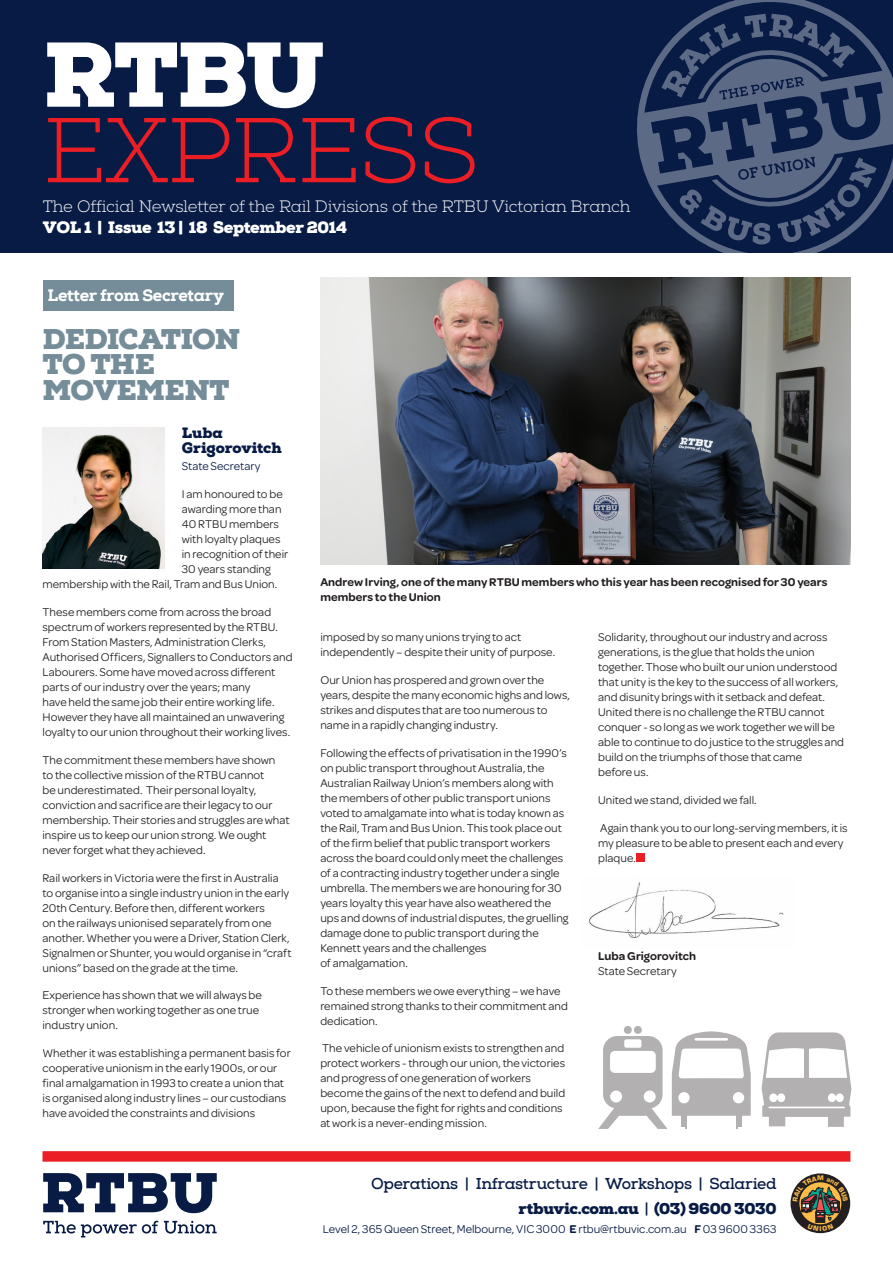
<style>
.page{position:relative;width:893px;height:1263px;background:#fff}
.page>*{position:absolute;margin:0;border:0;box-sizing:border-box;transform-origin:0 0}
.t1{font:300 91.8px "Nexa Slab";letter-spacing:-.01em;color:#ea1e24}
.t2{font:900 91.8px "Nexa Slab";color:#fff}
.t3{font:900 28.5px/25.5px "Nexa Slab";letter-spacing:-.03em;color:#758c99}
.t4{font:300 16.5px "Nexa Slab";letter-spacing:-.01em;color:#fff}
.t5{font:900 16.5px "Nexa Slab";letter-spacing:-.02em;color:#fff}
.t6{font:800 16.5px "Nexa Slab";letter-spacing:-.02em;color:#fff}
.t7{font:700 15.75px/24.5px "Nexa Slab";letter-spacing:-.015em;color:#071b44;text-align:right}
.t8{font:900 15px/15px "Nexa Slab";letter-spacing:-.005em;color:#071b44}
.t9{font:12px/15px "Omnes";color:#231f20}
.t10{font:600 12px/15px "Omnes";letter-spacing:.005em;color:#231f20}
.t11{font:12px "Omnes";letter-spacing:.005em;color:#071b44}
.s1{font-weight:900}
.s2{font-weight:600}
</style>
<div class="page">
<img style="left:589px;top:882px;width:195px;height:56px">
<div style="left:43px;top:280px;width:191px;height:31px;background:#758c99"></div>
<div style="left:0;top:0;width:893px;height:253px;background:#071b44"></div>
<div style="left:636px;top:853px;width:8px;height:9px;background:#ea1e24"></div>
<svg style="left:637px;top:0;width:256px;height:253px"></svg>
<img style="left:43px;top:427px;width:122px;height:142px">
<svg style="left:43px;top:1173px;width:174px;height:40px"></svg>
<svg style="left:43px;top:1221px;width:115px;height:16px"></svg>
<svg style="left:164px;top:1221px;width:53px;height:12px"></svg>
<div style="left:43px;top:1151px;width:807px;height:11px;background:#ea1e24"></div>
<svg style="left:790px;top:1173px;width:60px;height:60px"></svg>
<svg style="left:761px;top:1032px;width:90px;height:95px"></svg>
<svg style="left:598px;top:1026px;width:153px;height:103px"></svg>
<img style="left:320px;top:278px;width:530px;height:286px">
<svg style="left:793px;top:1175px;width:55px;height:56px;background:#6c614e"></svg>
<h1 class="t2" style="left:43px;top:16px;width:282px">rtbu</h1>
<h1 class="t1" style="left:43px;top:96px;width:437px">express</h1>
<h3 class="t4" style="left:43px;top:197px;width:589px">The Official Newsletter of the Rail Divisions of the RTBU Victorian Branch</h3>
<h3 class="t5" style="left:43px;top:217px;width:306px">Vol 1 | Issue 13 | 18 September 2014</h3>
<h3 class="t6" style="left:47px;top:285px;width:178px">Letter from Secretary</h3>
<h2 class="t3" style="left:43px;top:326px;width:199px">DEDICATION<br>TO THE<br>MOVEMENT</h2>
<p class="t8" style="left:182px;top:426px;width:102px">Luba<br>Grigorovitch</p>
<p class="t11" style="left:182px;top:458px;width:80px">State Secretary</p>
<p class="t9" style="left:182px;top:486px;width:102px">I am honoured to be</p>
<p class="t9" style="left:182px;top:501px;width:101px">awarding more than</p>
<p class="t9" style="left:182px;top:516px;width:99px">40 RTBU members</p>
<p class="t9" style="left:182px;top:531px;width:100px">with loyalty plaques</p>
<p class="t9" style="left:182px;top:546px;width:108px">in recognition of their</p>
<p class="t9" style="left:182px;top:561px;width:91px">30 years standing</p>
<p class="t9" style="left:43px;top:576px;width:236px">membership with the Rail, Tram and Bus Union.</p>
<p class="t9" style="left:43px;top:604px;width:251px">These members come from across the broad spectrum of workers represented by the RTBU.<br>From Station Masters, Administration Clerks, Authorised Officers, Signallers to Conductors and Labourers. Some have moved across different parts of our industry over the years; many<br>have held the same job their entire working life.<br>However they have all maintained an unwavering loyalty to our union throughout their working lives.</p>
<p class="t9" style="left:43px;top:751px;width:249px">The commitment these members have shown<br>to the collective mission of the RTBU cannot<br>be underestimated. Their personal loyalty, conviction and sacrifice are their legacy to our membership. Their stories and struggles are what inspire us to keep our union strong. We ought never forget what they achieved.</p>
<p class="t9" style="left:43px;top:869px;width:251px">Rail workers in Victoria were the first in Australia to organise into a single industry union in the early 20th Century. Before then, different workers<br>on the railways unionised separately from one another. Whether you were a Driver, Station Clerk, Signalmen or Shunter, you would organise in “craft unions” based on the grade at the time.</p>
<p class="t9" style="left:43px;top:987px;width:221px">Experience has shown that we will always be stronger when working together as one true industry union.</p>
<p class="t9" style="left:43px;top:1045px;width:250px">Whether it was establishing a permanent basis for cooperative unionism in the early 1900s, or our final amalgamation in 1993 to create a union that is organised along industry lines – our custodians have avoided the constraints and divisions</p>
<p class="t10" style="left:320px;top:573px;width:509px">Andrew Irving, one of the many RTBU members who this year has been recognised for 30 years members to the Union</p>
<p class="t9" style="left:320px;top:629px;width:236px">imposed by so many unions trying to act independently – despite their unity of purpose.</p>
<p class="t9" style="left:320px;top:672px;width:251px">Our Union has prospered and grown over the years, despite the many economic highs and lows, strikes and disputes that are too numerous to name in a rapidly changing industry.</p>
<p class="t9" style="left:320px;top:744px;width:250px">Following the effects of privatisation in the 1990’s on public transport throughout Australia, the Australian Railway Union’s members along with the members of other public transport unions voted to amalgamate into what is today known as the Rail, Tram and Bus Union. This took place out of the firm belief that public transport workers across the board could only meet the challenges of a contracting industry together under a single umbrella. The members we are honouring for 30 years loyalty this year have also weathered the ups and downs of industrial disputes, the gruelling damage done to public transport during the Kennett years and the challenges<br>of amalgamation.</p>
<p class="t9" style="left:320px;top:982px;width:249px">To these members we owe everything – we have remained strong thanks to their commitment and dedication.</p>
<p class="t9" style="left:320px;top:1040px;width:246px">The vehicle of unionism exists to strengthen and protect workers - through our union, the victories and progress of one generation of workers become the gains of the next to defend and build upon, because the fight for rights and conditions at work is a never-ending mission.</p>
<p class="t9" style="left:598px;top:629px;width:247px">Solidarity, throughout our industry and across generations, is the glue that holds the union together. Those who built our union understood that unity is the key to the success of all workers, and disunity brings with it setback and defeat.<br>United there is no challenge the RTBU cannot conquer - so long as we work together we will be able to continue to do justice to the struggles and build on the triumphs of those that came<br>before us.</p>
<p class="t9" style="left:598px;top:792px;width:160px">United we stand, divided we fall.</p>
<p class="t9" style="left:598px;top:819px;width:251px">Again thank you to our long-serving members, it is my pleasure to be able to present each and every plaque.</p>
<p class="t10" style="left:598px;top:948px;width:99px">Luba Grigorovitch</p>
<p class="t9" style="left:598px;top:963px;width:80px">State Secretary</p>
<h3 class="t7" style="left:371px;top:1172px;width:407px">Operations | Infrastructure | Workshops | Salaried <span class="s1">rtbuvic.com.au</span> | <span class="s1">(03) 9600 3030</span></h3>
<p class="t11" style="left:323px;top:1221px;width:455px">Level 2, 365 Queen Street, Melbourne, VIC 3000 <span class="s2">E</span> rtbu@rtbuvic.com.au <span class="s2">F</span> 03 9600 3363</p>
</div>
